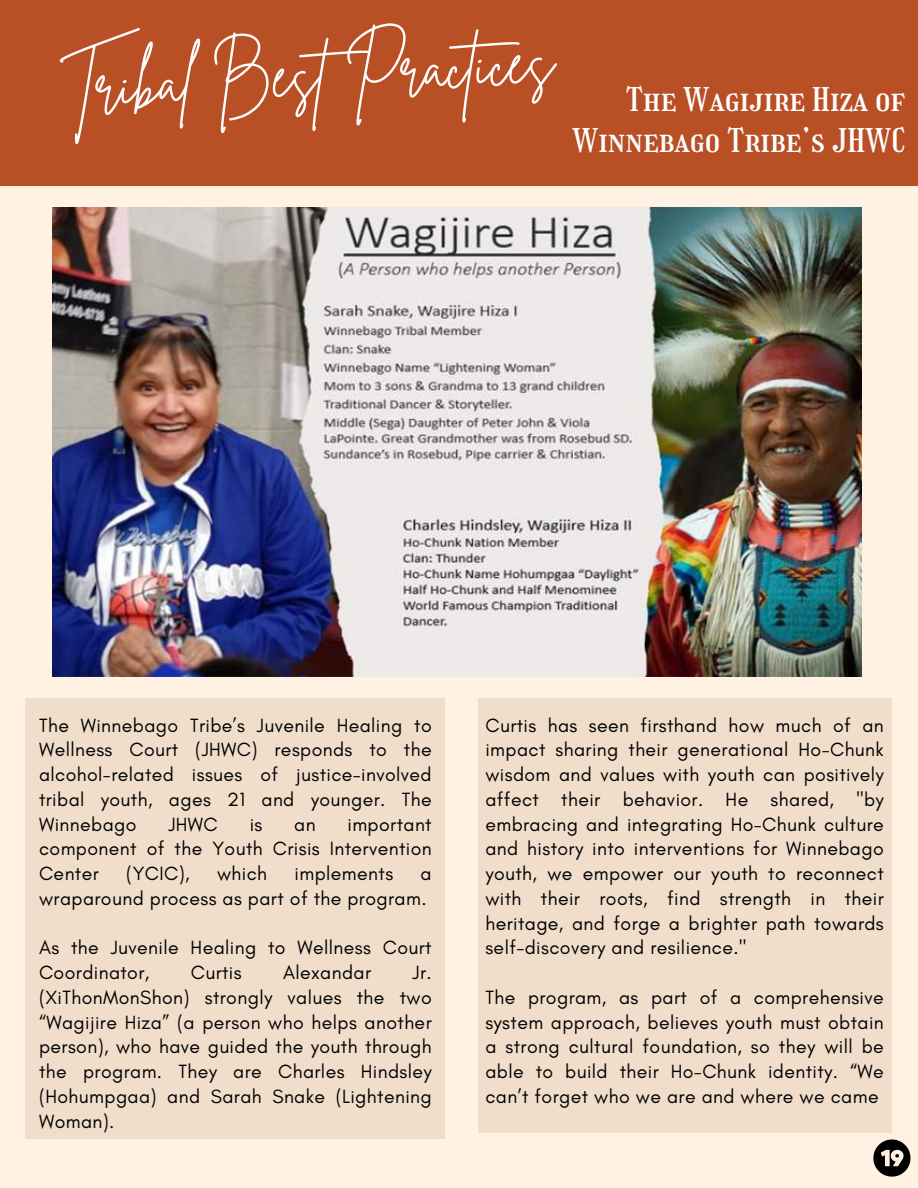
<style>
.page{position:relative;width:918px;height:1188px;background:#fff2e2}
.page>*{position:absolute;margin:0;border:0;box-sizing:border-box;transform-origin:0 0}
.t1{font:62.85px "Brittany Signature";color:#fff}
.t2{font:31.95px/40.5px "Girassol";letter-spacing:.02em;color:#fff;text-align:right}
.t3{font:19.5px/24.8px "Glacial Indifference";letter-spacing:.02em;color:#000;text-align:justify}
</style>
<div class="page">
<div style="left:0;top:0;width:918px;height:186px;background:#b94f25"></div>
<div style="left:26px;top:698px;width:419px;height:441px;background:#f0decb"></div>
<div style="left:478px;top:698px;width:414px;height:434px;background:#f0decb"></div>
<img style="left:53px;top:208px;width:809px;height:469px">
<svg style="left:873px;top:1140px;width:37px;height:37px"></svg>
<h1 class="t1" style="left:59px;top:45px;width:494px;rotate:-3deg">Tribal Best Practices</h1>
<h2 class="t2" style="left:573px;top:80px;width:334px">The Wagijire Hiza of<br>Winnebago Tribe’s JHWC</h2>
<p class="t3" style="left:39px;top:712px;width:394px">The Winnebago Tribe’s Juvenile Healing to Wellness Court (JHWC) responds to the alcohol-related issues of justice-involved tribal youth, ages 21 and younger. The Winnebago</p>
<p class="t3" style="left:168px;top:811px;width:51px">JHWC</p>
<p class="t3" style="left:250px;top:811px;width:14px">is</p>
<p class="t3" style="left:294px;top:811px;width:23px">an</p>
<p class="t3" style="left:39px;top:811px;width:394px;text-indent:308px">important component of the Youth Crisis Intervention Center</p>
<p class="t3" style="left:126px;top:861px;width:65px">(YCIC),</p>
<p class="t3" style="left:217px;top:861px;width:52px">which</p>
<p class="t3" style="left:295px;top:861px;width:100px">implements</p>
<p class="t3" style="left:39px;top:861px;width:394px;text-align:right">a<br>wraparound process as part of the program.</p>
<p class="t3" style="left:39px;top:935px;width:394px">As the Juvenile Healing to Wellness Court<br>Coordinator,</p>
<p class="t3" style="left:191px;top:960px;width:52px">Curtis</p>
<p class="t3" style="left:283px;top:960px;width:90px">Alexandar</p>
<p class="t3" style="left:39px;top:960px;width:394px;text-indent:374px">Jr. (XiThonMonShon) strongly values the two “Wagijire Hiza” (a person who helps another person), who have guided the youth through the program. They are Charles Hindsley (Hohumpgaa) and Sarah Snake (Lightening Woman).</p>
<p class="t3" style="left:485px;top:712px;width:400px">Curtis has seen firsthand how much of an impact sharing their generational Ho-Chunk wisdom and values with youth can positively affect their behavior. He shared, "by embracing and integrating Ho-Chunk culture and history into interventions for Winnebago youth, we empower our youth to reconnect with their roots, find strength in their heritage, and forge a brighter path towards self-discovery and resilience."</p>
<p class="t3" style="left:485px;top:985px;width:400px">The program, as part of a comprehensive system approach, believes youth must obtain a strong cultural foundation, so they will be able to build their Ho-Chunk identity. “We can’t forget who we are and where we came</p>
</div>
